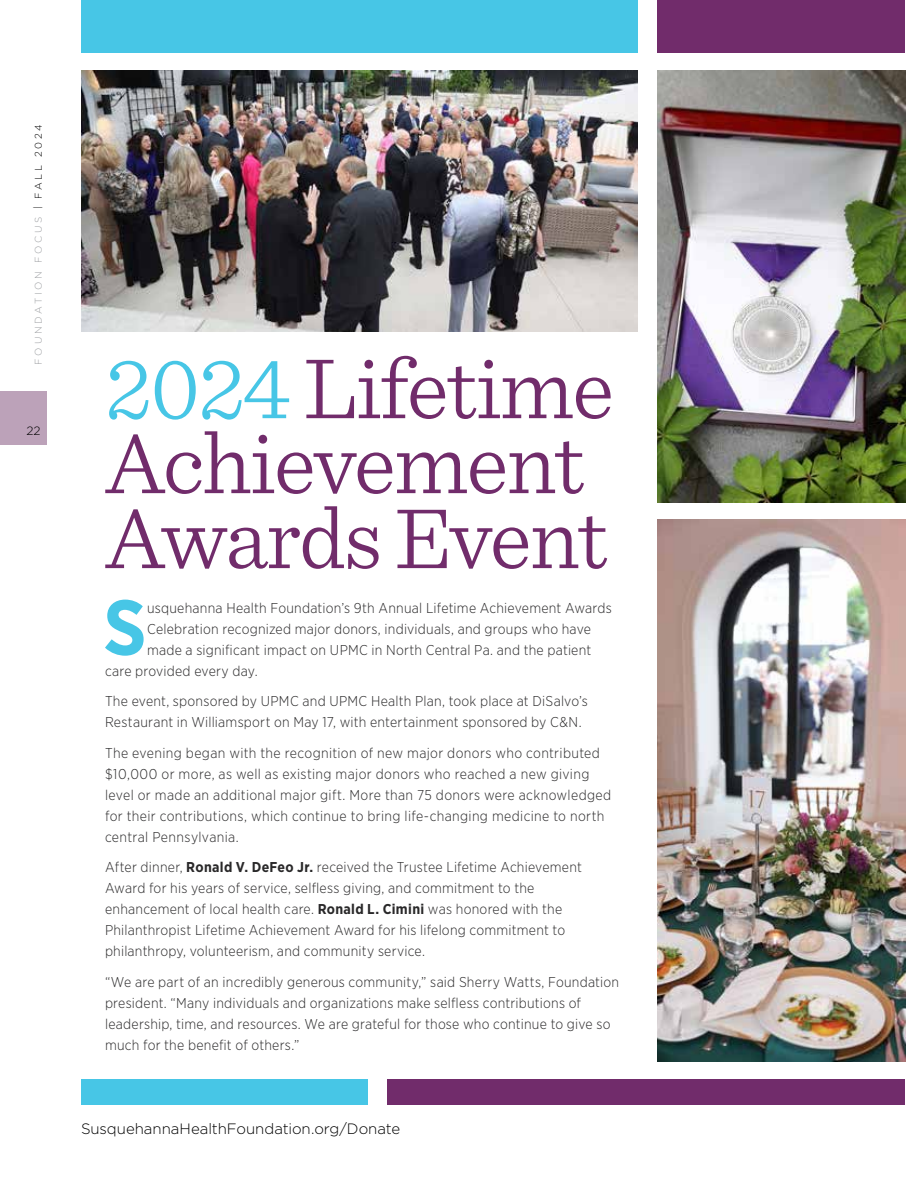
<style>
.page{position:relative;width:918px;height:1188px;background:#fff}
.page>*{position:absolute;margin:0;border:0;box-sizing:border-box;transform-origin:0 0}
.t1{font:300 90px/75px "Sentinel";letter-spacing:-.02em;color:#712c6b}
.t2{font:700 78.15px "Gotham Narrow";color:#47c6e6}
.t3{font:300 15px "Gotham HTF";letter-spacing:-.005em;color:#000}
.t4{font:300 14.25px/21px "Gotham Narrow";letter-spacing:.02em;color:#292829}
.t5{font:300 12px "Gotham HTF";color:#000}
.t6{font:300 9.75px "Gotham HTF";letter-spacing:.275em;color:#9d9fa2}
.s1{color:#000}
.s2{color:#47c6e6}
.s3{font-weight:700}
</style>
<div class="page">
<div style="left:81px;top:0;width:556px;height:53px;background:#47c6e6"></div>
<div style="left:388px;top:1079px;width:517px;height:26px;background:#712c6b"></div>
<div style="left:658px;top:0;width:247px;height:53px;background:#712c6b"></div>
<div style="left:81px;top:1079px;width:286px;height:26px;background:#47c6e6"></div>
<img style="left:658px;top:71px;width:247px;height:431px">
<img style="left:658px;top:519px;width:247px;height:543px">
<img style="left:81px;top:71px;width:556px;height:261px">
<div style="left:0;top:392px;width:47px;height:54px;background:#bca2b9"></div>
<p class="t6" style="left:33px;top:364px;width:241px;rotate:-90deg">FOUNDATION FOCUS <span class="s1">| FALL 2024</span></p>
<p class="t5" style="left:27px;top:425px;width:15px">22</p>
<h1 class="t1" style="left:105px;top:344px;width:511px"><span class="s2">2024</span> Lifetime<br>Achievement<br>Awards Event</h1>
<h2 class="t2" style="left:104px;top:577px;width:44px">S</h2>
<p class="t4" style="left:147px;top:597px;width:466px">usquehanna Health Foundation’s 9th Annual Lifetime Achievement Awards</p>
<p class="t4" style="left:147px;top:618px;width:445px">Celebration recognized major donors, individuals, and groups who have</p>
<p class="t4" style="left:147px;top:639px;width:446px">made a significant impact on UPMC in North Central Pa. and the patient</p>
<p class="t4" style="left:105px;top:660px;width:154px">care provided every day.</p>
<p class="t4" style="left:105px;top:691px;width:484px">The event, sponsored by UPMC and UPMC Health Plan, took place at DiSalvo’s<br>Restaurant in Williamsport on May 17, with entertainment sponsored by C&amp;N.</p>
<p class="t4" style="left:105px;top:742px;width:508px">The evening began with the recognition of new major donors who contributed $10,000 or more, as well as existing major donors who reached a new giving level or made an additional major gift. More than 75 donors were acknowledged for their contributions, which continue to bring life-changing medicine to north central Pennsylvania.</p>
<p class="t4" style="left:105px;top:857px;width:478px">After dinner, <span class="s3">Ronald V. DeFeo Jr.</span> received the Trustee Lifetime Achievement Award for his years of service, selfless giving, and commitment to the enhancement of local health care. <span class="s3">Ronald L. Cimini</span> was honored with the Philanthropist Lifetime Achievement Award for his lifelong commitment to philanthropy, volunteerism, and community service.</p>
<p class="t4" style="left:105px;top:971px;width:516px">“We are part of an incredibly generous community,” said Sherry Watts, Foundation president. “Many individuals and organizations make selfless contributions of leadership, time, and resources. We are grateful for those who continue to give so much for the benefit of others.”</p>
<p class="t3" style="left:81px;top:1120px;width:321px">SusquehannaHealthFoundation.org/Donate</p>
</div>
